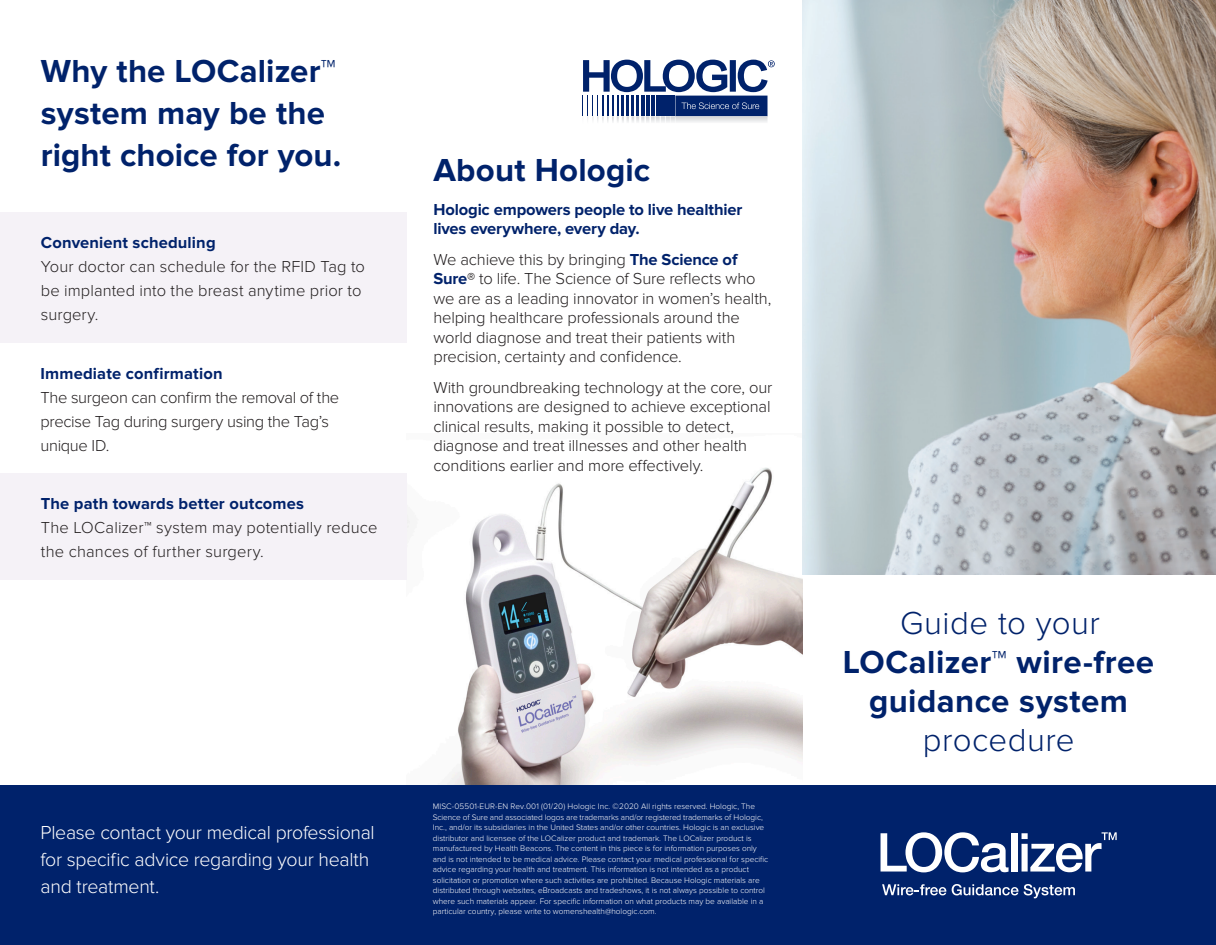
<style>
.page{position:relative;width:1216px;height:945px;background:#fff}
.page>*{position:absolute;margin:0;border:0;box-sizing:border-box;transform-origin:0 0}
.t1{font:700 33px/39px "Proxima Nova";letter-spacing:.005em;color:#00226b;text-align:center}
.t2{font:300 19.5px/27px "Proxima Nova";letter-spacing:-.015em;color:#fff}
.t3{font:300 16.5px/19.5px "Proxima Nova";letter-spacing:-.01em;color:#231f20}
.t4{font:300 16.5px/24px "Proxima Nova";letter-spacing:.01em;color:#231f20}
.t5{font:700 16.5px/19.5px "Proxima Nova";letter-spacing:-.01em;color:#00226b}
.code{font:300 8.25px/10.5px "Proxima Nova";color:#fff}
.s1{font-weight:700;color:#00226b}
.s2{font-weight:700}
.s3{font-weight:300}
</style>
<div class="page">
<img style="left:406px;top:467px;width:396px;height:319px">
<div style="left:406px;top:786px;width:406px;height:159px;background:#00226b"></div>
<div style="left:0;top:474px;width:406px;height:106px;background:#f5f2f7"></div>
<div style="left:0;top:212px;width:406px;height:131px;background:#f5f2f7"></div>
<div style="left:802px;top:786px;width:413px;height:159px;background:#00226b"></div>
<div style="left:0;top:786px;width:406px;height:159px;background:#00226b"></div>
<img style="left:802px;top:0;width:413px;height:575px">
<svg style="left:582px;top:60px;width:192px;height:62px"></svg>
<svg style="left:882px;top:884px;width:192px;height:14px"></svg>
<svg style="left:880px;top:832px;width:128px;height:40px"></svg>
<div style="left:1011px;top:833px;width:6px;height:39px;background:#fff"></div>
<svg style="left:1021px;top:832px;width:95px;height:40px"></svg>
<p class="t1" style="left:41px;top:50px;width:302px;line-height:42px;text-align:left">Why the LOCalizer™ system may be the right choice for you.</p>
<p class="t3" style="left:41px;top:231px;width:325px;line-height:24px"><span class="s1">Convenient scheduling<br></span>Your doctor can schedule for the RFID Tag to be implanted into the breast anytime prior to surgery.</p>
<p class="t3" style="left:40px;top:361px;width:300px;line-height:24px"><span class="s1">Immediate confirmation<br></span>The surgeon can confirm the removal of the precise Tag during surgery using the Tag’s unique ID.</p>
<p class="t4" style="left:41px;top:492px;width:338px"><span class="s1">The path towards better outcomes<br></span>The LOCalizer™ system may potentially reduce the chances of further surgery.</p>
<p class="t1" style="left:433px;top:151px;width:218px">About Hologic</p>
<p class="t5" style="left:433px;top:200px;width:310px">Hologic empowers people to live healthier lives everywhere, every day.</p>
<p class="t3" style="left:433px;top:250px;width:339px">We achieve this by bringing <span class="s1">The Science of Sure</span><span class="s2">®</span> to life. The Science of Sure reflects who we are as a leading innovator in women’s health, helping healthcare professionals around the world diagnose and treat their patients with precision, certainty and confidence.</p>
<p class="t3" style="left:433px;top:378px;width:340px">With groundbreaking technology at the core, our innovations are designed to achieve exceptional clinical results, making it possible to detect, diagnose and treat illnesses and other health conditions earlier and more effectively.</p>
<p class="t2" style="left:40px;top:820px;width:336px">Please contact your medical professional</p>
<p class="t2" style="left:40px;top:847px;width:330px">for specific advice regarding your health and treatment.</p>
<p class="code" style="left:433px;top:801px;width:337px">MISC-05501-EUR-EN Rev.001 (01/20) Hologic Inc. ©2020 All rights reserved. Hologic, The Science of Sure and associated logos are trademarks and/or registered trademarks of Hologic, Inc., and/or its subsidiaries in the United States and/or other countries. Hologic is an exclusive distributor and licensee of the LOCalizer product and trademark. The LOCalizer product is manufactured by Health Beacons. The content in this piece is for information purposes only and is not intended to be medical advice. Please contact your medical professional for specific advice regarding your health and treatment. This information is not intended as a product solicitation or promotion where such activities are prohibited. Because Hologic materials are distributed through websites, eBroadcasts and tradeshows, it is not always possible to control where such materials appear. For specific information on what products may be available in a particular country, please write to womenshealth@hologic.com.</p>
<p class="t1" style="left:842px;top:604px;width:313px"><span class="s3">Guide to your<br></span>LOCalizer™ wire-free guidance system <span class="s3">procedure</span></p>
</div>
